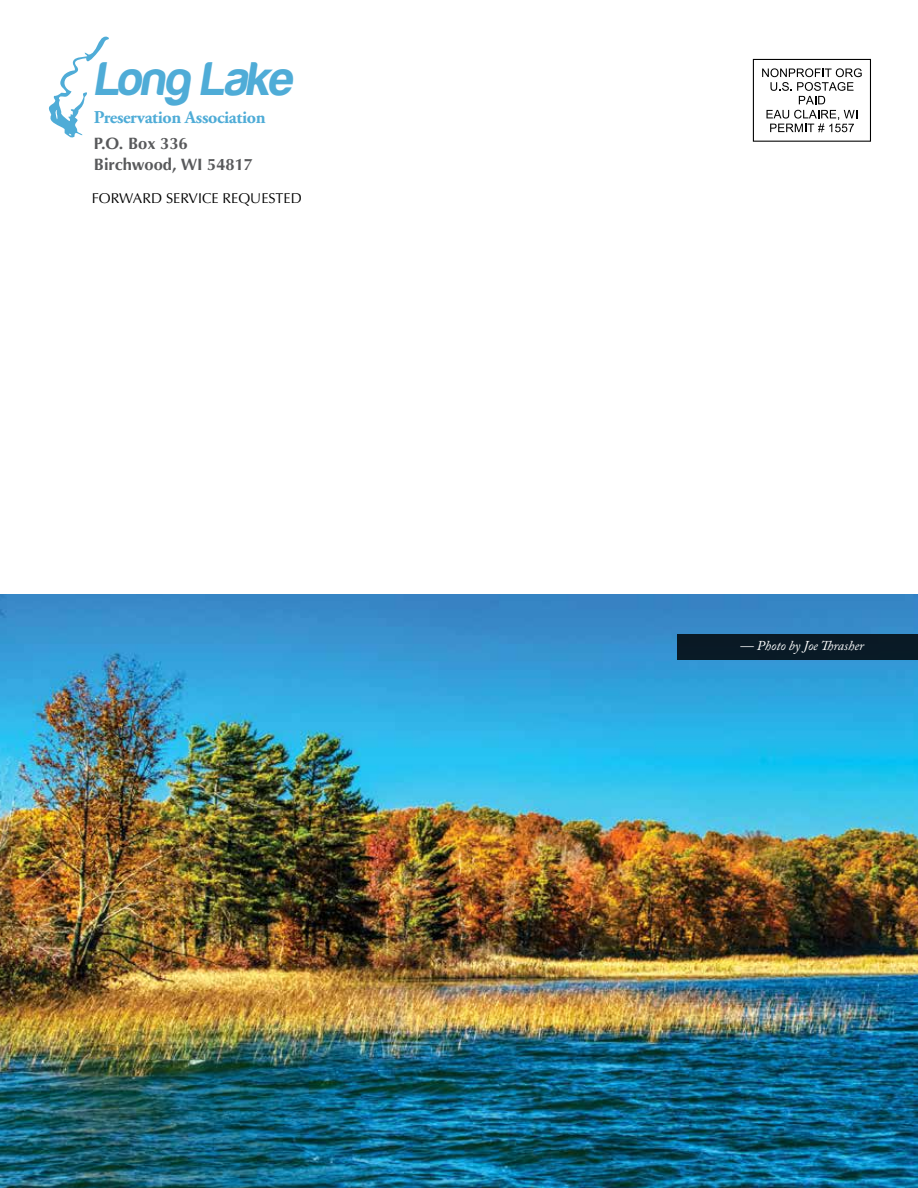
<style>
.page{position:relative;width:918px;height:1188px;background:#fff}
.page>*{position:absolute;margin:0;border:0;box-sizing:border-box;transform-origin:0 0}
.t1{font:italic 48.9px "Harabara";color:#4facd7}
.t2{font:700 18px "Adobe Garamond Pro";letter-spacing:-.02em;color:#4facd7}
.t3{font:700 16.5px/21px "Optima";color:#58595b}
.t4{font:14.25px "Optima";color:#000}
.t5{font:italic 13.5px "Adobe Caslon Pro";color:#fff}
</style>
<div class="page">
<img style="left:0;top:594px;width:918px;height:594px">
<svg style="left:48px;top:37px;width:61px;height:101px"></svg>
<div style="left:753px;top:59px;width:118px;height:83px;border:1px solid #000"></div>
<svg style="left:762px;top:68px;width:100px;height:36px"></svg>
<svg style="left:767px;top:110px;width:90px;height:22px"></svg>
<div style="left:677px;top:634px;width:241px;height:26px;background:#091a26"></div>
<h1 class="t1" style="left:95px;top:53px;width:207px">Long Lake</h1>
<p class="t3" style="left:94px;top:133px;width:161px">P.O. Box 336<br>Birchwood, WI 54817</p>
<p class="t4" style="left:92px;top:190px;width:211px">FORWARD SERVICE REQUESTED</p>
<p class="t2" style="left:94px;top:107px;width:173px">Preservation Association</p>
<p class="t5" style="left:740px;top:638px;width:125px">— Photo by Joe Thrasher</p>
</div>
